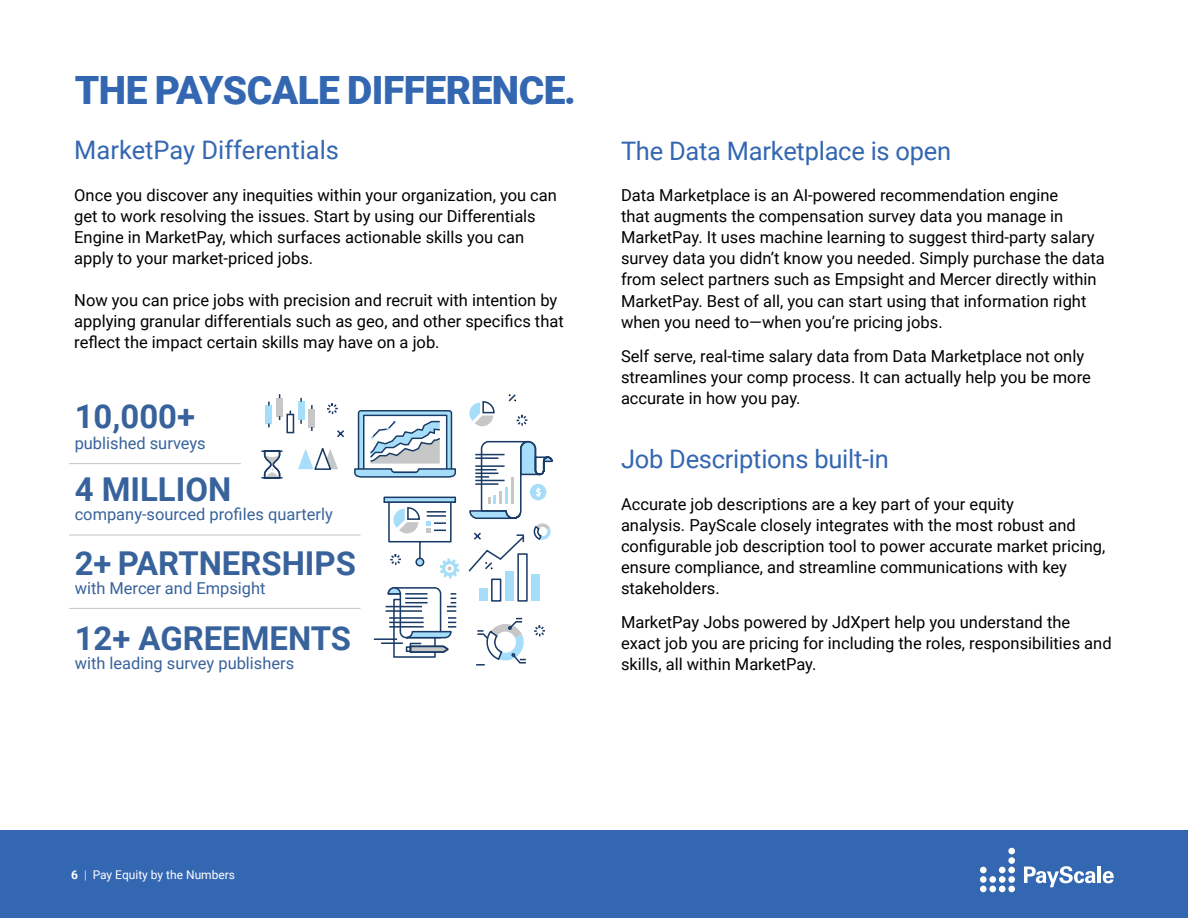
<style>
.page{position:relative;width:1188px;height:918px;background:#fff}
.page>*{position:absolute;margin:0;border:0;box-sizing:border-box;transform-origin:0 0}
.t1{font:900 39px "Roboto";letter-spacing:-.015em;color:#3367b2}
.t2{font:700 32.85px "Roboto";color:#37629b}
.t3{font:25.5px "Roboto";letter-spacing:-.01em;color:#3367b2}
.t4{font:16.5px/21px "Roboto";color:#000}
.t5{font:16.5px "Roboto";color:#37629b}
.t6{font:12px "Roboto";color:#fff}
.s1{font-weight:700}
.s2{font-weight:300}
</style>
<div class="page">
<div style="left:0;top:830px;width:1188px;height:88px;background:#3367b2"></div>
<div style="left:1008px;top:848px;width:7px;height:6px;background:#fff;border-radius:50%"></div>
<div style="left:1008px;top:867px;width:7px;height:6px;background:#fff;border-radius:50%"></div>
<div style="left:1008px;top:857px;width:7px;height:7px;background:#fff;border-radius:50%"></div>
<div style="left:1008px;top:876px;width:7px;height:7px;background:#fff;border-radius:50%"></div>
<div style="left:1008px;top:886px;width:7px;height:6px;background:#fff;border-radius:50%"></div>
<div style="left:999px;top:867px;width:7px;height:6px;background:#fff;border-radius:50%"></div>
<div style="left:999px;top:876px;width:7px;height:7px;background:#fff;border-radius:50%"></div>
<div style="left:999px;top:886px;width:7px;height:6px;background:#fff;border-radius:50%"></div>
<div style="left:989px;top:876px;width:7px;height:7px;background:#fff;border-radius:50%"></div>
<div style="left:989px;top:886px;width:7px;height:6px;background:#fff;border-radius:50%"></div>
<div style="left:980px;top:867px;width:7px;height:6px;background:#fff;border-radius:50%"></div>
<div style="left:980px;top:876px;width:7px;height:7px;background:#fff;border-radius:50%"></div>
<div style="left:980px;top:886px;width:7px;height:6px;background:#fff;border-radius:50%"></div>
<svg style="left:1024px;top:866px;width:71px;height:21px"></svg>
<hr style="left:1098px;top:866px;width:3px;height:17px;background:#fff">
<svg style="left:1103px;top:871px;width:11px;height:12px"></svg>
<svg style="left:393px;top:637px;width:56px;height:21px"></svg>
<hr style="left:381px;top:642px;width:22px;height:2px;background:#1a3b66">
<hr style="left:374px;top:638px;width:23px;height:2px;background:#1a3b66">
<div style="left:266px;top:405px;width:6px;height:19px;background:#a6defa"></div>
<div style="left:276px;top:398px;width:7px;height:18px;background:#c7c7c7"></div>
<svg style="left:286px;top:414px;width:8px;height:19px"></svg>
<svg style="left:261px;top:450px;width:22px;height:29px"></svg>
<svg style="left:476px;top:637px;width:50px;height:29px"></svg>
<svg style="left:385px;top:578px;width:160px;height:59px"></svg>
<svg style="left:298px;top:394px;width:255px;height:184px"></svg>
<div style="left:479px;top:589px;width:8px;height:12px;background:#a6defa"></div>
<div style="left:491px;top:579px;width:10px;height:23px;background:#fff;border:2px solid #1a3b66"></div>
<div style="left:505px;top:571px;width:9px;height:30px;background:#a6defa"></div>
<div style="left:517px;top:553px;width:11px;height:49px;background:#fff;border:2px solid #1a3b66"></div>
<div style="left:531px;top:575px;width:9px;height:26px;background:#a6defa"></div>
<hr style="left:69px;top:463px;width:172px;height:1px;background:#c7c7c7">
<hr style="left:69px;top:535px;width:292px;height:1px;background:#c7c7c7">
<hr style="left:69px;top:608px;width:292px;height:1px;background:#c7c7c7">
<h1 class="t1" style="left:75px;top:62px;width:503px">THE PAYSCALE DIFFERENCE.</h1>
<h3 class="t3" style="left:74px;top:132px;width:266px">MarketPay Differentials</h3>
<p class="t4" style="left:74px;top:184px;width:484px">Once you discover any inequities within your organization, you can get to work resolving the issues. Start by using our Differentials Engine in MarketPay, which surfaces actionable skills you can apply to your market-priced jobs.</p>
<p class="t4" style="left:74px;top:289px;width:491px">Now you can price jobs with precision and recruit with intention by applying granular differentials such as geo, and other specifics that reflect the impact certain skills may have on a job.</p>
<h2 class="t2" style="left:75px;top:393px;width:122px">10,000+</h2>
<p class="t5" style="left:75px;top:431px;width:133px">published surveys</p>
<h2 class="t2" style="left:75px;top:467px;width:158px">4 MILLION</h2>
<p class="t5" style="left:75px;top:503px;width:260px">company-sourced profiles quarterly</p>
<h2 class="t2" style="left:75px;top:540px;width:283px">2+ PARTNERSHIPS</h2>
<p class="t5" style="left:75px;top:577px;width:192px">with Mercer and Empsight</p>
<h2 class="t2" style="left:75px;top:615px;width:278px">12+ AGREEMENTS</h2>
<p class="t5" style="left:75px;top:652px;width:221px">with leading survey publishers</p>
<h3 class="t3" style="left:621px;top:133px;width:332px">The Data Marketplace is open</h3>
<p class="t4" style="left:621px;top:185px;width:485px">Data Marketplace is an AI-powered recommendation engine<br>that augments the compensation survey data you manage in MarketPay. It uses machine learning to suggest third-party salary survey data you didn’t know you needed. Simply purchase the data from select partners such as Empsight and Mercer directly within MarketPay. Best of all, you can start using that information right when you need to—when you’re pricing jobs.</p>
<p class="t4" style="left:621px;top:345px;width:471px">Self serve, real-time salary data from Data Marketplace not only streamlines your comp process. It can actually help you be more accurate in how you pay.</p>
<h3 class="t3" style="left:621px;top:442px;width:269px">Job Descriptions built-in</h3>
<p class="t4" style="left:621px;top:493px;width:486px">Accurate job descriptions are a key part of your equity<br>analysis. PayScale closely integrates with the most robust and configurable job description tool to power accurate market pricing, ensure compliance, and streamline communications with key stakeholders.</p>
<p class="t4" style="left:621px;top:611px;width:492px">MarketPay Jobs powered by JdXpert help you understand the exact job you are pricing for including the roles, responsibilities and skills, all within MarketPay.</p>
<p class="t6" style="left:71px;top:866px;width:165px"><span class="s1">6</span> <span class="s2">|</span> Pay Equity by the Numbers</p>
</div>
